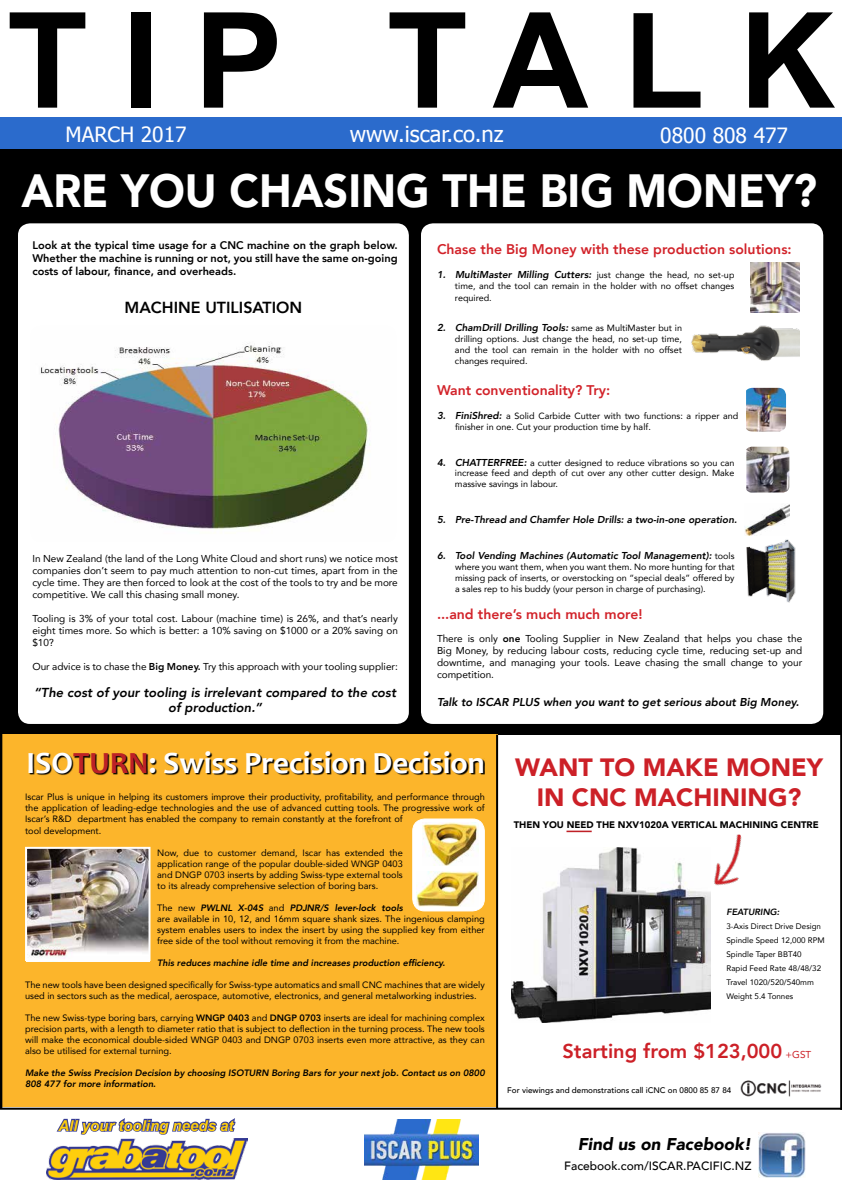
<style>
.page{position:relative;width:842px;height:1191px;background:#fff}
.page>*{position:absolute;margin:0;border:0;box-sizing:border-box;transform-origin:0 0}
.t1{font:700 133px "Arial";letter-spacing:.26em;color:#000}
.t2{font:900 46.5px "Avenir";color:#fff;scale:.93 1}
.t3{font:700 31px "Candara";color:#fff}
.t4{font:900 25px/30px "Avenir";color:#cc2027;text-align:center}
.t5{font:22px "Tahoma";color:#fff}
.t6{font:21px "Tahoma";color:#fff}
.t7{font:800 20px "Avenir";color:#cc2027}
.t8{font:italic 900 17px "Avenir";color:#000}
.t9{font:800 16px "Avenir";color:#000}
.t10{font:italic 700 15px "Arial";color:#fece0d}
.t11{font:800 14px "Avenir";color:#d2232a}
.t12{font:italic 800 13px/15.6px "Avenir";color:#000;text-align:center}
.t13{font:500 12px "Avenir";color:#000}
.t14{font:italic 800 11.4px "Avenir";color:#000}
.t15{font:800 11px/13.2px "Avenir";color:#000;text-align:justify}
.t16{font:10px/12px "Avenir";color:#000;text-align:justify}
.t17{font:italic 800 10px "Avenir";color:#000}
.t18{font:900 9.5px "Avenir";color:#000}
.t19{font:9.2px/11px "Avenir";color:#000}
.t20{font:italic 800 9.2px/11px "Avenir";color:#000}
.t21{font:9px/10.8px "Avenir";color:#000;text-align:justify}
.t22{font:italic 800 9px "Avenir";color:#000}
.t23{font:500 8.1px "Avenir";color:#000}
.t24{font:8px/14px "Avenir";color:#000}
.s1{font-weight:800}
.s2{font-weight:400;font-style:normal;font-size:9px}
.s3{font-weight:800;font-style:italic;font-size:10px}
.s4{color:#bd2126}
.s5{font-weight:800;font-style:italic}
.s6{font-weight:400;font-size:10px}
</style>
<div class="page">
<div style="left:0;top:149px;width:840px;height:585px;background:#000"></div>
<div style="left:421px;top:223px;width:402px;height:501px;background:#fff;border-radius:12px"></div>
<div style="left:0;top:734px;width:497px;height:373px;background:#fcb52b"></div>
<div style="left:18px;top:223px;width:391px;height:501px;background:#fff;border-radius:12px"></div>
<svg style="left:56px;top:1118px;width:180px;height:17px"></svg>
<img style="left:364px;top:1119px;width:114px;height:60px">
<hr style="left:0;top:1107px;width:842px;height:2px;background:#000">
<img style="left:47px;top:1138px;width:201px;height:42px">
<svg style="left:0;top:734px;width:2px;height:373px"></svg>
<img style="left:41px;top:343px;width:329px;height:187px">
<img style="left:746px;top:539px;width:50px;height:64px">
<img style="left:691px;top:325px;width:108px;height:36px">
<img style="left:511px;top:848px;width:199px;height:174px">
<img style="left:695px;top:834px;width:47px;height:60px">
<hr style="left:566px;top:830px;width:26px;height:2px;background:#bf2026">
<img style="left:746px;top:388px;width:40px;height:43px">
<img style="left:746px;top:447px;width:43px;height:45px">
<img style="left:740px;top:1080px;width:81px;height:17px">
<svg style="left:30px;top:752px;width:455px;height:23px"></svg>
<img style="left:28px;top:850px;width:119px;height:108px">
<svg style="left:840px;top:149px;width:2px;height:959px;background:#090909"></svg>
<img style="left:745px;top:504px;width:44px;height:32px">
<hr style="left:496px;top:734px;width:2px;height:374px;background:#000">
<div style="left:25px;top:847px;width:125px;height:114px;border:2px solid #fff"></div>
<div style="left:413px;top:819px;width:71px;height:92px;background:#fff;border-radius:12px"></div>
<div style="left:412px;top:818px;width:73px;height:93px;border:1px solid #fff;border-radius:12px"></div>
<img style="left:423px;top:822px;width:56px;height:43px">
<img style="left:416px;top:872px;width:63px;height:34px">
<img style="left:750px;top:263px;width:49px;height:49px">
<div style="left:0;top:117px;width:842px;height:32px;background:#2b6bcc"></div>
<img style="left:759px;top:1132px;width:47px;height:45px">
<h1 class="t1" style="left:7px;top:-27px;width:830px">TIP TALK</h1>
<h3 class="t6" style="left:66px;top:120px;width:123px">MARCH 2017</h3>
<h3 class="t5" style="left:350px;top:119px;width:155px">www.iscar.co.nz</h3>
<h3 class="t6" style="left:660px;top:121px;width:129px">0800 808 477</h3>
<h2 class="t2" style="left:21px;top:151px;width:857px">ARE YOU CHASING THE BIG MONEY?</h2>
<p class="t15" style="left:32px;top:238px;width:367px">Look at the typical time usage for a CNC machine on the graph below.<br>Whether the machine is running or not, you still have the same on-going costs of labour, finance, and overheads.</p>
<h3 class="t9" style="left:125px;top:295px;width:179px">MACHINE UTILISATION</h3>
<p class="t16" style="left:32px;top:552px;width:367px">In New Zealand (the land of the Long White Cloud and short runs) we notice most companies don’t seem to pay much attention to non-cut times, apart from in the cycle time. They are then forced to look at the cost of the tools to try and be more competitive. We call this chasing small money.</p>
<p class="t16" style="left:32px;top:612px;width:367px">Tooling is 3% of your total cost. Labour (machine time) is 26%, and that’s nearly eight times more. So which is better: a 10% saving on $1000 or a 20% saving on $10?</p>
<p class="t16" style="left:32px;top:660px;width:367px">Our advice is to chase the <span class="s1">Big Money.</span> Try this approach with your tooling supplier:</p>
<h3 class="t12" style="left:34px;top:684px;width:363px">“The cost of your tooling is irrelevant compared to the cost of production.”</h3>
<h3 class="t11" style="left:437px;top:238px;width:356px">Chase the Big Money with these production solutions:</h3>
<p class="t17" style="left:437px;top:269px;width:299px">1. MultiMaster Milling Cutters: <span class="s2">just change the head, no set-up</span></p>
<p class="t21" style="left:455px;top:280px;width:281px;line-height:12px">time, and the tool can remain in the holder with no offset changes required.</p>
<p class="t17" style="left:437px;top:322px;width:246px">2. ChamDrill Drilling Tools: <span class="s2">same as MultiMaster but in</span></p>
<p class="t21" style="left:455px;top:333px;width:228px">drilling options. Just change the head, no set-up time, and the tool can remain in the holder with no offset changes required.</p>
<h3 class="t11" style="left:437px;top:379px;width:175px">Want conventionality? Try:</h3>
<p class="t21" style="left:455px;top:410px;width:285px;text-indent:-18px"><span class="s3">3. FiniShred:</span> a Solid Carbide Cutter with two functions: a ripper and finisher in one. Cut your production time by half.</p>
<p class="t21" style="left:455px;top:457px;width:281px;text-indent:-18px"><span class="s3">4. CHATTERFREE:</span> a cutter designed to reduce vibrations so you can increase feed and depth of cut over any other cutter design. Make massive savings in labour.</p>
<p class="t17" style="left:437px;top:514px;width:302px">5. Pre-Thread and Chamfer Hole Drills: a two-in-one operation.</p>
<p class="t17" style="left:437px;top:550px;width:299px">6. Tool Vending Machines (Automatic Tool Management): <span class="s2">tools</span></p>
<p class="t21" style="left:455px;top:561px;width:281px">where you want them, when you want them. No more hunting for that missing pack of inserts, or overstocking on “special deals” offered by a sales rep to his buddy (your person in charge of purchasing).</p>
<h3 class="t11" style="left:437px;top:603px;width:207px">...and there’s much much more!</h3>
<p class="t16" style="left:437px;top:632px;width:367px">There is only <span class="s1">one</span> Tooling Supplier in New Zealand that helps you chase the Big Money, by reducing labour costs, reducing cycle time, reducing set-up and downtime, and managing your tools. Leave chasing the small change to your competition.</p>
<p class="t14" style="left:437px;top:695px;width:364px">Talk to ISCAR PLUS when you want to get serious about Big Money.</p>
<h3 class="t3" style="left:27px;top:744px;width:460px">ISO<span class="s4">TURN</span>: Swiss Precision Decision</h3>
<p class="t19" style="left:25px;top:791px;width:461px">Iscar Plus is unique in helping its customers improve their productivity, profitability, and performance through the application of leading-edge technologies and the use of advanced cutting tools. The progressive work of Iscar’s R&amp;D department has enabled the company to remain constantly at the forefront of<br>tool development.</p>
<p class="t19" style="left:157px;top:846px;width:247px;text-align:justify">Now, due to customer demand, Iscar has extended the application range of the popular double-sided WNGP 0403 and DNGP 0703 inserts by adding Swiss-type external tools to its already comprehensive selection of boring bars.</p>
<p class="t19" style="left:157px;top:902px;width:329px">The new <span class="s5">PWLNL X-04S</span> and <span class="s5">PDJNR/S lever-lock tools<br></span>are available in 10, 12, and 16mm square shank sizes. The ingenious clamping system enables users to index the insert by using the supplied key from either free side of the tool without removing it from the machine.</p>
<p class="t20" style="left:157px;top:957px;width:289px">This reduces machine idle time and increases production efficiency.</p>
<p class="t19" style="left:25px;top:979px;width:461px">The new tools have been designed specifically for Swiss-type automatics and small CNC machines that are widely used in sectors such as the medical, aerospace, automotive, electronics, and general metalworking industries.</p>
<p class="t19" style="left:25px;top:1012px;width:461px;text-align:justify">The new Swiss-type boring bars, carrying <span class="s1">WNGP 0403</span> and <span class="s1">DNGP 0703</span> inserts are ideal for machining complex precision parts, with a length to diameter ratio that is subject to deflection in the turning process. The new tools will make the economical double-sided WNGP 0403 and DNGP 0703 inserts even more attractive, as they can also be utilised for external turning.</p>
<p class="t20" style="left:25px;top:1067px;width:461px">Make the Swiss Precision Decision by choosing ISOTURN Boring Bars for your next job. Contact us on 0800<br>808 477 for more information.</p>
<h3 class="t10" style="left:58px;top:1115px;width:177px">All your tooling needs at</h3>
<h3 class="t4" style="left:515px;top:751px;width:309px">WANT TO MAKE MONEY<br>IN CNC MACHINING?</h3>
<p class="t18" style="left:514px;top:816px;width:306px">THEN YOU NEED THE NXV1020A VERTICAL MACHINING CENTRE</p>
<p class="t22" style="left:726px;top:906px;width:55px">FEATURING:</p>
<p class="t24" style="left:726px;top:919px;width:100px">3-Axis Direct Drive Design<br>Spindle Speed 12,000 RPM<br>Spindle Taper BBT40<br>Rapid Feed Rate 48/48/32<br>Travel 1020/520/540mm<br>Weight 5.4 Tonnes</p>
<h3 class="t7" style="left:562px;top:1035px;width:250px">Starting from $123,000 <span class="s6">+GST</span></h3>
<p class="t23" style="left:507px;top:1082px;width:226px">For viewings and demonstrations call iCNC on 0800 85 87 84</p>
<h3 class="t8" style="left:578px;top:1130px;width:175px">Find us on Facebook!</h3>
<h3 class="t13" style="left:564px;top:1155px;width:189px">Facebook.com/ISCAR.PACIFIC.NZ</h3>
</div>
